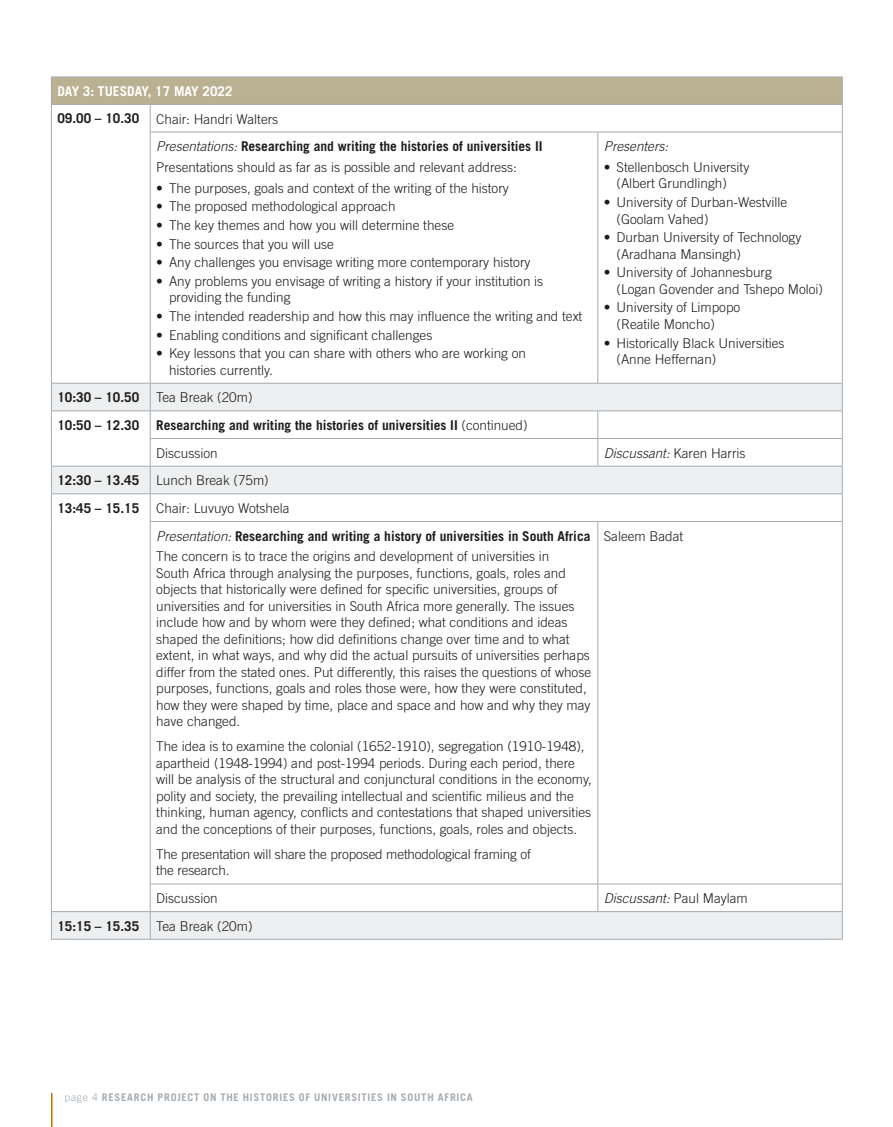
<style>
.page{position:relative;width:893px;height:1127px;background:#fff}
.page>*{position:absolute;margin:0;border:0;box-sizing:border-box;transform-origin:0 0}
.t1{font:300 13.5px/16.5px "Trade Gothic";color:#1d1d1b}
.t2{font:700 13.5px/27.6px "Trade Gothic";color:#1d1d1b}
.t3{font:italic 300 13.5px "Trade Gothic";color:#1d1d1b}
.t4{font:700 13.5px "Trade Gothic";color:#fff}
.t5{font:700 10.5px "Trade Gothic";letter-spacing:.075em;color:#a4abb1}
.s1{font-weight:300}
.s2{font-weight:300;font-style:italic}
.s3{font-style:normal}
</style>
<div class="page">
<hr style="left:51px;top:1093px;width:2px;height:34px;background:#d06e00">
<div style="left:51px;top:77px;width:791px;height:27px;background:#b9b191"></div>
<svg style="left:52px;top:384px;width:790px;height:555px"></svg>
<hr style="left:51px;top:77px;width:99px;height:1px;background:#a4abb1">
<hr style="left:150px;top:77px;width:448px;height:1px;background:#a4abb1">
<hr style="left:598px;top:77px;width:245px;height:1px;background:#a4abb1">
<hr style="left:51px;top:132px;width:1px;height:251px;background:#a4abb1">
<svg style="left:150px;top:105px;width:1px;height:27px"></svg>
<hr style="left:150px;top:132px;width:448px;height:1px;background:#a4abb1">
<hr style="left:150px;top:132px;width:1px;height:251px;background:#a4abb1">
<hr style="left:598px;top:132px;width:245px;height:1px;background:#a4abb1">
<hr style="left:597px;top:132px;width:1px;height:251px;background:#a4abb1">
<hr style="left:842px;top:132px;width:1px;height:251px;background:#a4abb1">
<hr style="left:150px;top:438px;width:448px;height:1px;background:#a4abb1">
<hr style="left:598px;top:438px;width:245px;height:1px;background:#a4abb1">
<svg style="left:597px;top:411px;width:1px;height:55px"></svg>
<hr style="left:51px;top:521px;width:1px;height:363px;background:#a4abb1">
<hr style="left:150px;top:521px;width:448px;height:1px;background:#a4abb1">
<hr style="left:150px;top:522px;width:1px;height:361px;background:#a4abb1">
<hr style="left:598px;top:521px;width:245px;height:1px;background:#a4abb1">
<hr style="left:597px;top:522px;width:1px;height:361px;background:#a4abb1">
<hr style="left:842px;top:522px;width:1px;height:361px;background:#a4abb1">
<hr style="left:150px;top:883px;width:448px;height:1px;background:#a4abb1">
<hr style="left:598px;top:883px;width:245px;height:1px;background:#a4abb1">
<svg style="left:597px;top:884px;width:1px;height:27px"></svg>
<svg style="left:51px;top:78px;width:1px;height:54px"></svg>
<svg style="left:842px;top:77px;width:1px;height:55px"></svg>
<hr style="left:51px;top:104px;width:99px;height:1px;background:#a4abb1">
<hr style="left:150px;top:104px;width:448px;height:1px;background:#a4abb1">
<hr style="left:598px;top:104px;width:245px;height:1px;background:#a4abb1">
<hr style="left:51px;top:383px;width:99px;height:1px;background:#a4abb1">
<hr style="left:51px;top:410px;width:99px;height:1px;background:#a4abb1">
<hr style="left:150px;top:383px;width:448px;height:1px;background:#a4abb1">
<hr style="left:598px;top:383px;width:245px;height:1px;background:#a4abb1">
<hr style="left:150px;top:410px;width:448px;height:1px;background:#a4abb1">
<hr style="left:598px;top:410px;width:245px;height:1px;background:#a4abb1">
<hr style="left:51px;top:466px;width:99px;height:1px;background:#a4abb1">
<svg style="left:51px;top:384px;width:1px;height:137px"></svg>
<hr style="left:51px;top:493px;width:99px;height:1px;background:#a4abb1">
<hr style="left:150px;top:466px;width:448px;height:1px;background:#a4abb1">
<svg style="left:150px;top:384px;width:1px;height:137px"></svg>
<hr style="left:598px;top:466px;width:245px;height:1px;background:#a4abb1">
<svg style="left:842px;top:384px;width:1px;height:137px"></svg>
<hr style="left:150px;top:493px;width:448px;height:1px;background:#a4abb1">
<hr style="left:598px;top:493px;width:245px;height:1px;background:#a4abb1">
<hr style="left:51px;top:911px;width:99px;height:1px;background:#a4abb1">
<svg style="left:51px;top:884px;width:1px;height:55px"></svg>
<hr style="left:51px;top:939px;width:99px;height:1px;background:#a4abb1">
<hr style="left:150px;top:911px;width:448px;height:1px;background:#a4abb1">
<svg style="left:150px;top:884px;width:1px;height:55px"></svg>
<hr style="left:598px;top:911px;width:245px;height:1px;background:#a4abb1">
<svg style="left:842px;top:884px;width:1px;height:55px"></svg>
<hr style="left:150px;top:939px;width:448px;height:1px;background:#a4abb1">
<hr style="left:598px;top:939px;width:245px;height:1px;background:#a4abb1">
<p class="t4" style="left:57px;top:83px;width:177px">DAY 3: TUESDAY, 17 MAY 2022</p>
<p class="t2" style="left:57px;top:104px;width:83px">09.00 – 10.30</p>
<p class="t2" style="left:156px;top:105px;width:388px"><span class="s1">Chair: Handri Walters<br></span><span class="s2">Presentations:</span> Researching and writing the histories of universities II</p>
<p class="t1" style="left:156px;top:159px;width:362px">Presentations should as far as is possible and relevant address:</p>
<p class="t1" style="left:156px;top:179px;width:354px">• The purposes, goals and context of the writing of the history</p>
<p class="t1" style="left:156px;top:198px;width:241px">• The proposed methodological approach</p>
<p class="t1" style="left:156px;top:217px;width:299px">• The key themes and how you will determine these</p>
<p class="t1" style="left:156px;top:235px;width:179px">• The sources that you will use</p>
<p class="t1" style="left:156px;top:254px;width:376px">• Any challenges you envisage writing more contemporary history</p>
<p class="t1" style="left:169px;top:273px;width:376px;text-indent:-13px">• Any problems you envisage of writing a history if your institution is providing the funding</p>
<p class="t1" style="left:156px;top:308px;width:428px">• The intended readership and how this may influence the writing and text</p>
<p class="t1" style="left:156px;top:326px;width:278px">• Enabling conditions and significant challenges</p>
<p class="t1" style="left:169px;top:345px;width:359px;text-indent:-13px">• Key lessons that you can share with others who are working on histories currently.</p>
<p class="t2" style="left:57px;top:383px;width:83px">10:30 – 10.50</p>
<p class="t1" style="left:156px;top:389px;width:98px">Tea Break (20m)</p>
<p class="t2" style="left:57px;top:411px;width:83px">10:50 – 12.30</p>
<p class="t2" style="left:156px;top:411px;width:373px">Researching and writing the histories of universities II <span class="s1">(continued)<br>Discussion</span></p>
<p class="t2" style="left:57px;top:466px;width:83px">12:30 – 13.45</p>
<p class="t1" style="left:156px;top:472px;width:114px">Lunch Break (75m)</p>
<p class="t2" style="left:57px;top:494px;width:83px">13:45 – 15.15</p>
<p class="t2" style="left:156px;top:494px;width:436px"><span class="s1">Chair: Luvuyo Wotshela<br></span><span class="s2">Presentation:</span> Researching and writing a history of universities in South Africa</p>
<p class="t1" style="left:156px;top:548px;width:436px">The concern is to trace the origins and development of universities in<br>South Africa through analysing the purposes, functions, goals, roles and objects that historically were defined for specific universities, groups of universities and for universities in South Africa more generally. The issues include how and by whom were they defined; what conditions and ideas shaped the definitions; how did definitions change over time and to what extent, in what ways, and why did the actual pursuits of universities perhaps differ from the stated ones. Put differently, this raises the questions of whose purposes, functions, goals and roles those were, how they were constituted, how they were shaped by time, place and space and how and why they may have changed.</p>
<p class="t1" style="left:156px;top:738px;width:437px">The idea is to examine the colonial (1652-1910), segregation (1910-1948), apartheid (1948-1994) and post-1994 periods. During each period, there will be analysis of the structural and conjunctural conditions in the economy, polity and society, the prevailing intellectual and scientific milieus and the thinking, human agency, conflicts and contestations that shaped universities and the conceptions of their purposes, functions, goals, roles and objects.</p>
<p class="t1" style="left:156px;top:846px;width:376px">The presentation will share the proposed methodological framing of the research.</p>
<p class="t3" style="left:604px;top:138px;width:66px">Presenters:</p>
<p class="t1" style="left:617px;top:159px;width:134px;text-indent:-13px">• Stellenbosch University (Albert Grundlingh)</p>
<p class="t1" style="left:617px;top:194px;width:172px;text-indent:-13px">• University of Durban-Westville (Goolam Vahed)</p>
<p class="t1" style="left:617px;top:229px;width:186px;text-indent:-13px">• Durban University of Technology (Aradhana Mansingh)</p>
<p class="t1" style="left:617px;top:264px;width:208px;text-indent:-13px">• University of Johannesburg<br>(Logan Govender and Tshepo Moloi)</p>
<p class="t1" style="left:617px;top:299px;width:125px;text-indent:-13px">• University of Limpopo (Reatile Moncho)</p>
<p class="t1" style="left:617px;top:334px;width:169px;text-indent:-13px">• Historically Black Universities (Anne Heffernan)</p>
<p class="t3" style="left:604px;top:445px;width:143px">Discussant: <span class="s3">Karen Harris</span></p>
<p class="t1" style="left:604px;top:527px;width:81px">Saleem Badat</p>
<p class="t1" style="left:156px;top:890px;width:63px">Discussion</p>
<p class="t3" style="left:604px;top:890px;width:145px">Discussant: <span class="s3">Paul Maylam</span></p>
<p class="t2" style="left:57px;top:912px;width:83px">15:15 – 15.35</p>
<p class="t1" style="left:156px;top:917px;width:98px">Tea Break (20m)</p>
<p class="t5" style="left:65px;top:1091px;width:410px"><span class="s1">page 4</span> RESEARCH PROJECT ON THE HISTORIES OF UNIVERSITIES IN SOUTH AFRICA</p>
</div>
